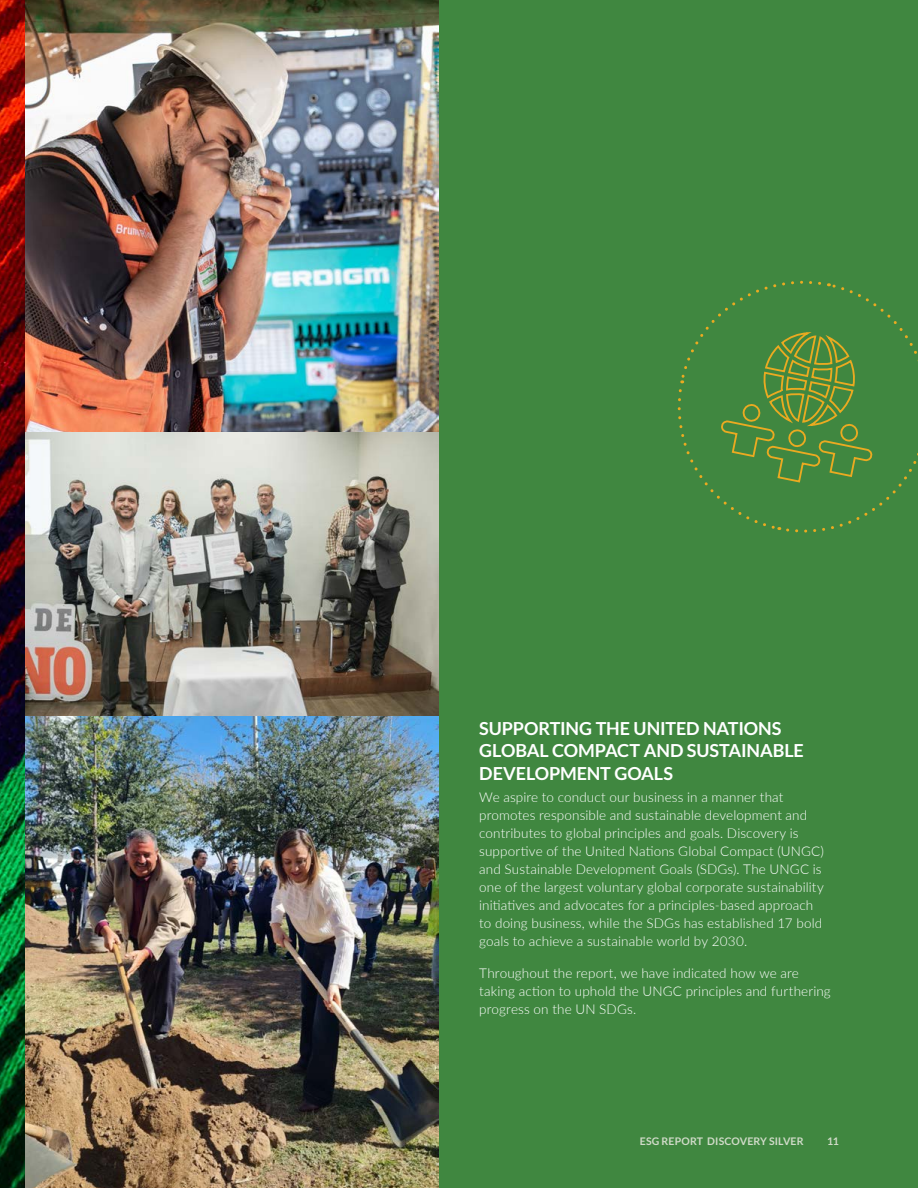
<style>
.page{position:relative;width:918px;height:1188px;background:#fff}
.page>*{position:absolute;margin:0;border:0;box-sizing:border-box;transform-origin:0 0}
.t1{font:700 18px/22.5px "Lato";letter-spacing:-.005em;color:#fff}
.t2{font:300 13.5px/18px "Lato";letter-spacing:.01em;color:#fff}
.t3{font:700 10.5px "Lato";letter-spacing:.01em;color:#d1dbc9}
</style>
<div class="page">
<div style="left:20px;top:0;width:898px;height:1188px;background:#408740"></div>
<img style="left:25px;top:0;width:414px;height:716px">
<img style="left:25px;top:716px;width:414px;height:472px">
<svg style="left:677px;top:280px;width:241px;height:253px"></svg>
<img style="left:0;top:0;width:25px;height:1188px">
<h1 class="t1" style="left:479px;top:717px;width:326px">SUPPORTING THE UNITED NATIONS<br>GLOBAL COMPACT AND SUSTAINABLE<br>DEVELOPMENT GOALS</h1>
<p class="t2" style="left:479px;top:788px;width:346px">We aspire to conduct our business in a manner that promotes responsible and sustainable development and contributes to global principles and goals. Discovery is supportive of the United Nations Global Compact (UNGC) and Sustainable Development Goals (SDGs). The UNGC is one of the largest voluntary global corporate sustainability initiatives and advocates for a principles-based approach to doing business, while the SDGs has established 17 bold goals to achieve a sustainable world by 2030.</p>
<p class="t2" style="left:479px;top:964px;width:353px">Throughout the report, we have indicated how we are taking action to uphold the UNGC principles and furthering progress on the UN SDGs.</p>
<p class="t3" style="left:640px;top:1135px;width:165px">ESG REPORT DISCOVERY SILVER</p>
<p class="t3" style="left:827px;top:1135px;width:13px">11</p>
</div>
